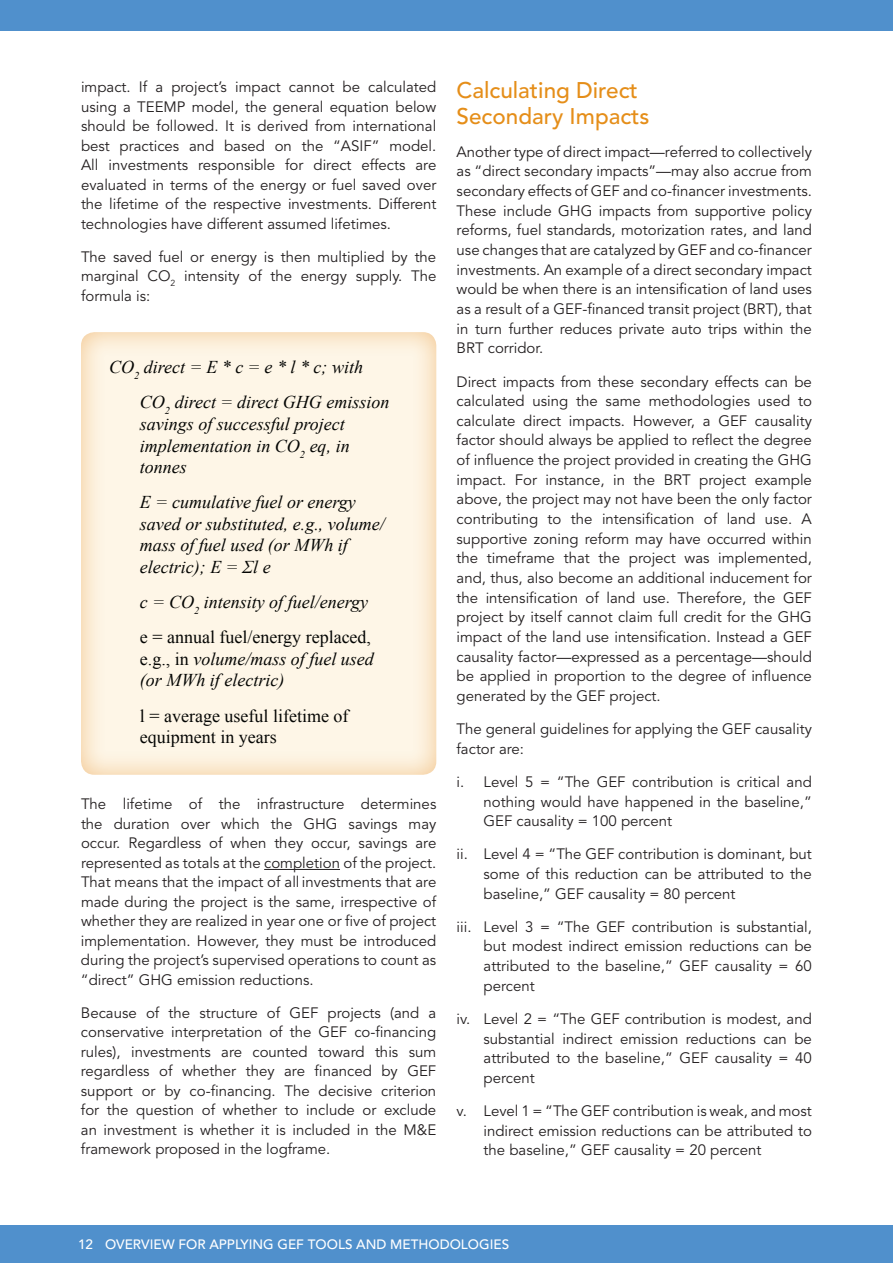
<style>
.page{position:relative;width:893px;height:1263px;background:#fff}
.page>*{position:absolute;margin:0;border:0;box-sizing:border-box;transform-origin:0 0}
.t1{font:500 22.5px/25.7px "Avenir LT Std";color:#e58e19}
.t2{font:italic 18px/21.6px "Times New Roman";color:#040503}
.t3{font:18px/35.1px "Times New Roman";color:#040503}
.t4{font:15px/19.6px "Avenir LT Std";color:#231f20;text-align:justify}
.t5{font:500 13.5px "Avenir LT Std";color:#fff}
.s1{font-style:italic}
.s2{font-style:normal}
</style>
<div class="page">
<div style="left:0;top:1226px;width:893px;height:37px;background:#5090cc"></div>
<div style="left:0;top:0;width:893px;height:30px;background:#5090cc"></div>
<hr style="left:264px;top:869px;width:76px;height:1px;background:#231f20">
<div style="left:80px;top:332px;width:357px;height:444px;background:#e58e19;opacity:.75"></div>
<p class="t4" style="left:81px;top:78px;width:357px">impact. If a project’s impact cannot be calculated using a TEEMP model, the general equation below should be followed. It is derived from international best practices and based on the “ASIF” model.<br>All investments responsible for direct effects are evaluated in terms of the energy or fuel saved over the lifetime of the respective investments. Different technologies have different assumed lifetimes.</p>
<p class="t4" style="left:81px;top:247px;width:357px">The saved fuel or energy is then multiplied by the marginal CO<sub>2</sub> intensity of the energy supply. The formula is:</p>
<p class="t2" style="left:140px;top:349px;width:251px;line-height:35.1px;text-indent:-31px">CO<sub>2</sub> direct = E * c = e * l * c; with<br>CO<sub>2</sub> direct = direct GHG emission</p>
<p class="t2" style="left:140px;top:413px;width:211px">savings of successful project implementation in CO<sub>2</sub> eq, in tonnes</p>
<p class="t2" style="left:140px;top:491px;width:246px">E = cumulative fuel or energy saved or substituted, e.g., volume/ mass of fuel used (or MWh if electric); E = Σl e</p>
<p class="t3" style="left:140px;top:584px;width:233px"><span class="s1">c = CO</span><sub>2</sub> <span class="s1">intensity of fuel/energy </span>e = annual fuel/energy replaced,</p>
<p class="t2" style="left:140px;top:648px;width:235px"><span class="s2">e.g., in</span> volume/mass of fuel used (or MWh if electric)</p>
<p class="t3" style="left:140px;top:704px;width:210px;line-height:21.6px">l = average useful lifetime of equipment in years</p>
<p class="t4" style="left:81px;top:795px;width:357px">The lifetime of the infrastructure determines the duration over which the GHG savings may occur. Regardless of when they occur, savings are represented as totals at the completion of the project.<br>That means that the impact of all investments that are made during the project is the same, irrespective of whether they are realized in year one or five of project implementation. However, they must be introduced during the project’s supervised operations to count as “direct” GHG emission reductions.</p>
<p class="t4" style="left:81px;top:1003px;width:357px">Because of the structure of GEF projects (and a conservative interpretation of the GEF co-financing rules), investments are counted toward this sum regardless of whether they are financed by GEF support or by co-financing. The decisive criterion for the question of whether to include or exclude an investment is whether it is included in the M&amp;E framework proposed in the logframe.</p>
<h1 class="t1" style="left:457px;top:78px;width:195px">CALCULATING DIRECT<br>SECONDARY I MPACTS</h1>
<p class="t4" style="left:457px;top:142px;width:357px">Another type of direct impact—referred to collectively as “direct secondary impacts”—may also accrue from secondary effects of GEF and co-financer investments.<br>These include GHG impacts from supportive policy reforms, fuel standards, motorization rates, and land use changes that are catalyzed by GEF and co-financer investments. An example of a direct secondary impact would be when there is an intensification of land uses as a result of a GEF-financed transit project (BRT), that in turn further reduces private auto trips within the BRT corridor.</p>
<p class="t4" style="left:457px;top:372px;width:357px">Direct impacts from these secondary effects can be calculated using the same methodologies used to calculate direct impacts. However, a GEF causality factor should always be applied to reflect the degree of influence the project provided in creating the GHG impact. For instance, in the BRT project example above, the project may not have been the only factor contributing to the intensification of land use. A supportive zoning reform may have occurred within the timeframe that the project was implemented, and, thus, also become an additional inducement for the intensification of land use. Therefore, the GEF project by itself cannot claim full credit for the GHG impact of the land use intensification. Instead a GEF causality factor—expressed as a percentage—should be applied in proportion to the degree of influence generated by the GEF project.</p>
<p class="t4" style="left:457px;top:719px;width:357px">The general guidelines for applying the GEF causality factor are:</p>
<p class="t4" style="left:484px;top:772px;width:330px;text-indent:-27px">i. Level 5 = “The GEF contribution is critical and nothing would have happened in the baseline,” GEF causality = 100 percent</p>
<p class="t4" style="left:484px;top:845px;width:330px;text-indent:-27px">ii. Level 4 = “The GEF contribution is dominant, but some of this reduction can be attributed to the baseline,” GEF causality = 80 percent</p>
<p class="t4" style="left:484px;top:917px;width:330px;text-indent:-27px">iii. Level 3 = “The GEF contribution is substantial, but modest indirect emission reductions can be attributed to the baseline,” GEF causality = 60 percent</p>
<p class="t4" style="left:484px;top:1009px;width:330px;text-indent:-27px">iv. Level 2 = “The GEF contribution is modest, and substantial indirect emission reductions can be attributed to the baseline,” GEF causality = 40 percent</p>
<p class="t4" style="left:484px;top:1101px;width:330px;text-indent:-27px">v. Level 1 = “The GEF contribution is weak, and most indirect emission reductions can be attributed to the baseline,” GEF causality = 20 percent</p>
<p class="t5" style="left:78px;top:1236px;width:209px">12 OVERVIEW FOR APPLYING GEF</p>
<p class="t5" style="left:308px;top:1236px;width:203px">TOOLS AND METHODOLOGIES</p>
</div>
